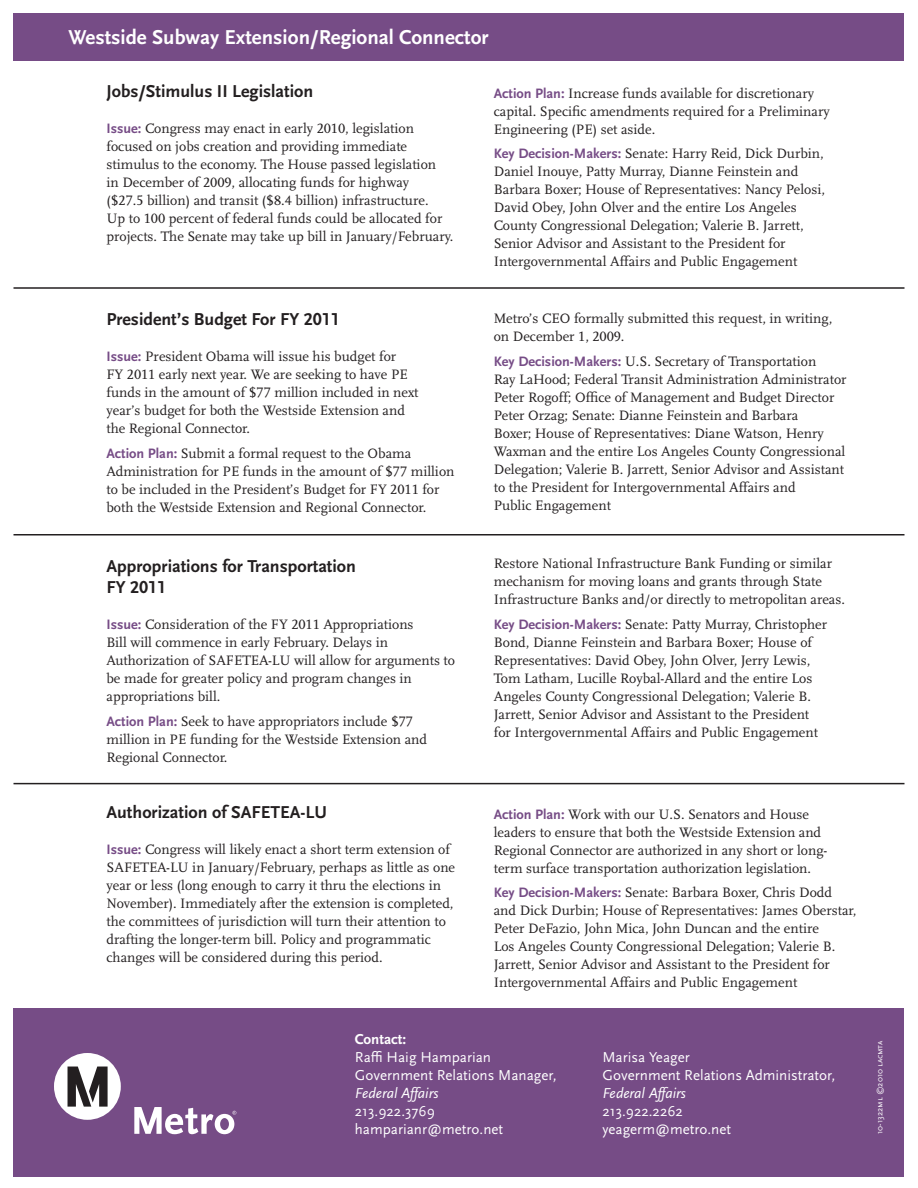
<style>
.page{position:relative;width:918px;height:1188px;background:#fff}
.page>*{position:absolute;margin:0;border:0;box-sizing:border-box;transform-origin:0 0}
.Paragraph_Style_2{font:700 21px "Scala Sans LF";color:#fff}
.Paragraph_Style_2-2{font:700 18px/21px "Scala Sans LF";color:#231f20}
.t1{font:15px/18px "Scala Sans";color:#fff}
.t2{font:700 15px "Scala Sans";color:#fff}
.Paragraph_Style_2-3{font:14.25px/18px "Scala LF";color:#231f20}
.t3{font:8.7px "Scala Sans Caps";color:#fff}
.s1{font-family:"Scala Sans";font-weight:700;color:#764c86}
.s2{font-family:"Scala Sans Expert"}
.s3{font-style:italic}
</style>
<div class="page">
<div style="left:14px;top:14px;width:890px;height:47px;background:#764c86"></div>
<div style="left:14px;top:1008px;width:890px;height:169px;background:#764c86"></div>
<hr style="left:14px;top:287px;width:890px;height:2px;background:#231f20">
<hr style="left:14px;top:534px;width:890px;height:2px;background:#231f20">
<div style="left:54px;top:1053px;width:67px;height:67px;background:#fff;border-radius:50%"></div>
<svg style="left:68px;top:1067px;width:40px;height:40px"></svg>
<svg style="left:134px;top:1107px;width:102px;height:27px"></svg>
<hr style="left:14px;top:783px;width:890px;height:1px;background:#231f20">
<p class="Paragraph_Style_2" style="left:69px;top:26px;width:422px">Westside Subway Extension/Regional Connector</p>
<p class="Paragraph_Style_2-2" style="left:106px;top:81px;width:208px">Jobs/Stimulus II Legislation</p>
<p class="Paragraph_Style_2-3" style="left:106px;top:120px;width:348px"><span class="s1">Issue:</span> Congress may enact in early 2010, legislation focused on jobs creation and providing immediate stimulus to the economy. The House passed legislation<br>in December of 2009, allocating funds for highway<br>($27.5 billion) and transit ($8.4 billion) infrastructure.<br>Up to 100 percent of federal funds could be allocated for projects. The Senate may take up bill in January/February.</p>
<p class="Paragraph_Style_2-2" style="left:106px;top:310px;width:235px">President’s Budget For FY 2011</p>
<p class="Paragraph_Style_2-3" style="left:106px;top:348px;width:314px"><span class="s1">Issue:</span> President Obama will issue his budget for<br>FY 2011 early next year. We are seeking to have PE funds in the amount of $77 million included in next year’s budget for both the Westside Extension and the Regional Connector.</p>
<p class="Paragraph_Style_2-3" style="left:106px;top:445px;width:349px"><span class="s1">Action Plan:</span> Submit a formal request to the Obama Administration for PE funds in the amount of $77 million to be included in the President’s Budget for FY 2011 for both the Westside Extension and Regional Connector.</p>
<p class="Paragraph_Style_2-2" style="left:106px;top:556px;width:251px">Appropriations for Transportation<br>FY 2011</p>
<p class="Paragraph_Style_2-3" style="left:106px;top:616px;width:350px"><span class="s1">Issue:</span> Consideration of the FY 2011 Appropriations<br>Bill will commence in early February. Delays in Authorization of SAFETEA-LU will allow for arguments to be made for greater policy and program changes in appropriations bill.</p>
<p class="Paragraph_Style_2-3" style="left:106px;top:712px;width:322px"><span class="s1">Action Plan:</span> Seek to have appropriators include $77 million in PE funding for the Westside Extension and<br>Regional Connector.</p>
<p class="Paragraph_Style_2-2" style="left:106px;top:802px;width:222px">Authorization of SAFETEA-LU</p>
<p class="Paragraph_Style_2-3" style="left:106px;top:841px;width:350px"><span class="s1">Issue:</span> Congress will likely enact a short term extension of SAFETEA-LU in January/February, perhaps as little as one year or less (long enough to carry it thru the elections in November). Immediately after the extension is completed, the committees of jurisdiction will turn their attention to drafting the longer-term bill. Policy and programmatic changes will be considered during this period.</p>
<p class="Paragraph_Style_2-3" style="left:494px;top:84px;width:337px"><span class="s1">Action Plan:</span> Increase funds available for discretionary capital. Specific amendments required for a Preliminary<br>Engineering (PE) set aside.</p>
<p class="Paragraph_Style_2-3" style="left:494px;top:145px;width:333px"><span class="s1">Key Decision-Makers:</span> Senate: Harry Reid, Dick Durbin, Daniel Inouye, Patty Murray, Dianne Feinstein and Barbara Boxer; House of Representatives: Nancy Pelosi, David Obey, John Olver and the entire Los Angeles County Congressional Delegation; Valerie B. Jarrett, Senior Advisor and Assistant to the President for Intergovernmental Affairs and Public Engagement</p>
<p class="Paragraph_Style_2-3" style="left:494px;top:309px;width:340px">Metro’s CEO formally submitted this request, in writing, on December 1, 2009.</p>
<p class="Paragraph_Style_2-3" style="left:494px;top:352px;width:354px"><span class="s1">Key Decision-Makers:</span> U.S. Secretary of Transportation<br>Ray LaHood; Federal Transit Administration Administrator Peter Rogoff; Office of Management and Budget Director Peter Orzag; Senate: Dianne Feinstein and Barbara<br>Boxer; House of Representatives: Diane Watson, Henry Waxman and the entire Los Angeles County Congressional Delegation; Valerie B. Jarrett, Senior Advisor and Assistant to the President for Intergovernmental Affairs and<br>Public Engagement</p>
<p class="Paragraph_Style_2-3" style="left:494px;top:555px;width:353px">Restore National Infrastructure Bank Funding or similar mechanism for moving loans and grants through State<br>Infrastructure Banks and/or directly to metropolitan areas.</p>
<p class="Paragraph_Style_2-3" style="left:494px;top:615px;width:335px"><span class="s1">Key Decision-Makers:</span> Senate: Patty Murray, Christopher Bond, Dianne Feinstein and Barbara Boxer; House of Representatives: David Obey, John Olver, Jerry Lewis, Tom Latham, Lucille Roybal-Allard and the entire Los Angeles County Congressional Delegation; Valerie B.<br>Jarrett, Senior Advisor and Assistant to the President for Intergovernmental Affairs and Public Engagement</p>
<p class="Paragraph_Style_2-3" style="left:494px;top:805px;width:335px"><span class="s1">Action Plan:</span> Work with our U.S. Senators and House leaders to ensure that both the Westside Extension and Regional Connector are authorized in any short or long&shy;term surface transportation authorization legislation.</p>
<p class="Paragraph_Style_2-3" style="left:494px;top:884px;width:364px"><span class="s1">Key Decision-Makers:</span> Senate: Barbara Boxer, Chris Dodd and Dick Durbin; House of Representatives: James Oberstar, Peter DeFazio, John Mica, John Duncan and the entire<br>Los Angeles County Congressional Delegation; Valerie B.<br>Jarrett, Senior Advisor and Assistant to the President for Intergovernmental Affairs and Public Engagement</p>
<p class="t2" style="left:355px;top:1031px;width:53px">Contact:</p>
<p class="t1" style="left:355px;top:1048px;width:204px">Ra<span class="s2">;</span> Haig Hamparian<br>Government Relations Manager<span class="s3">,<br>Federal Affairs</span></p>
<p class="t1" style="left:355px;top:1102px;width:81px">213.922.3769</p>
<p class="t1" style="left:355px;top:1120px;width:150px">hamparianr@metro.net</p>
<p class="t2" style="left:329px;top:1067px;width:123px">Los Ang les County</p>
<p class="t1" style="left:329px;top:1102px;width:121px">One Gateway Plaza</p>
<p class="t1" style="left:329px;top:1120px;width:176px">Los Angeles, CA 90012-2952</p>
<p class="t1" style="left:602px;top:1048px;width:235px">Marisa Yeager<br>Government Relations Administrator<span class="s3">,<br>Federal Affairs</span></p>
<p class="t1" style="left:602px;top:1102px;width:82px">213.922.2262</p>
<p class="t1" style="left:602px;top:1120px;width:130px">yeagerm@metro.net</p>
<p class="t3" style="left:875px;top:1134px;width:95px;rotate:-90deg">10-1322ml ©2010 lacmta</p>
</div>
